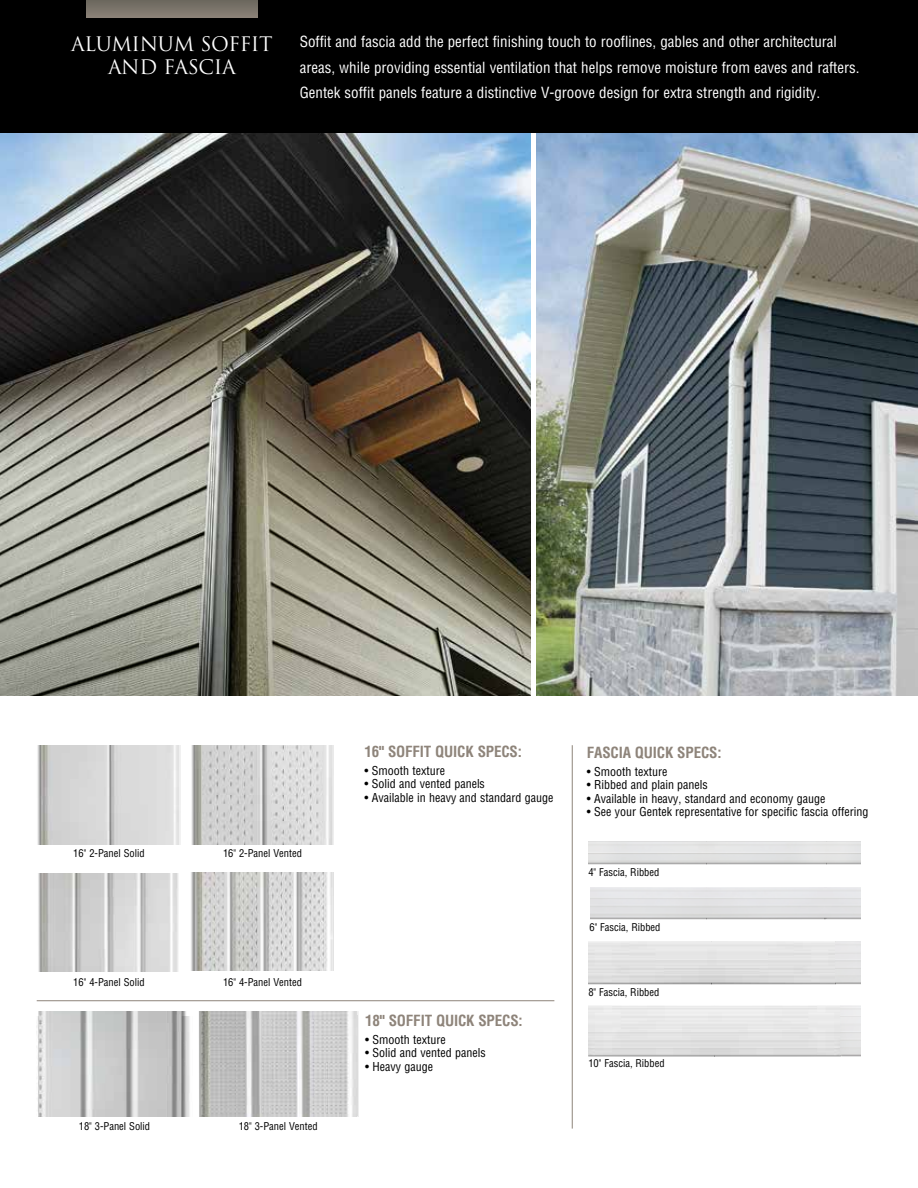
<style>
.page{position:relative;width:918px;height:1188px;background:#fff}
.page>*{position:absolute;margin:0;border:0;box-sizing:border-box;transform-origin:0 0}
.t1{font:19.5px/22.5px "Trajan Pro";letter-spacing:-.02em;color:#fff;text-align:center}
.t2{font:condensed 15px/25.5px "Helvetica LT Std";color:#fff}
.t3{font:700 condensed 15px "Helvetica LT Std";letter-spacing:-.01em;color:#8e847a}
.t4{font:condensed 12px "Helvetica LT Std";color:#000}
.t5{font:condensed 10.5px "Helvetica LT Std";color:#000}
</style>
<div class="page">
<img style="left:0;top:133px;width:531px;height:562px">
<img style="left:38px;top:873px;width:141px;height:99px">
<img style="left:191px;top:872px;width:143px;height:99px">
<img style="left:37px;top:746px;width:144px;height:99px">
<img style="left:191px;top:745px;width:143px;height:99px">
<img style="left:536px;top:133px;width:382px;height:562px">
<hr style="left:37px;top:1000px;width:517px;height:1px;background:#8e847a">
<div style="left:0;top:0;width:918px;height:133px;background:#000"></div>
<div style="left:86px;top:0;width:171px;height:18px;background:linear-gradient(to right,#7c756b,#7c756c)"></div>
<hr style="left:572px;top:745px;width:1px;height:384px;background:#8e847a">
<img style="left:588px;top:942px;width:272px;height:43px">
<img style="left:38px;top:1012px;width:152px;height:104px">
<img style="left:199px;top:1012px;width:160px;height:104px">
<h1 class="t1" style="left:71px;top:33px;width:203px">ALUMINUM SOFFIT<br>AND FASCIA</h1>
<p class="t2" style="left:300px;top:29px;width:561px">Soffit and fascia add the perfect finishing touch to rooflines, gables and other architectural areas, while providing essential ventilation that helps remove moisture from eaves and rafters.<br>Gentek soffit panels feature a distinctive V-groove design for extra strength and rigidity.</p>
<p class="t5" style="left:73px;top:847px;width:73px">16" 2-Panel Solid</p>
<p class="t5" style="left:223px;top:847px;width:80px">16" 2-Panel Vented</p>
<p class="t5" style="left:73px;top:975px;width:73px">16" 4-Panel Solid</p>
<p class="t5" style="left:223px;top:975px;width:80px">16" 4-Panel Vented</p>
<p class="t5" style="left:79px;top:1119px;width:73px">18" 3-Panel Solid</p>
<p class="t5" style="left:239px;top:1119px;width:80px">18" 3-Panel Vented</p>
<p class="t3" style="left:364px;top:742px;width:159px">16" SOFFIT QUICK SPECS:</p>
<p class="t4" style="left:364px;top:763px;width:82px">• Smooth texture</p>
<p class="t4" style="left:364px;top:776px;width:122px">• Solid and vented panels</p>
<p class="t4" style="left:364px;top:790px;width:191px">• Available in heavy and standard gauge</p>
<p class="t3" style="left:365px;top:1011px;width:159px">18" SOFFIT QUICK SPECS:</p>
<p class="t4" style="left:365px;top:1032px;width:82px">• Smooth texture</p>
<p class="t4" style="left:365px;top:1046px;width:122px">• Solid and vented panels</p>
<p class="t4" style="left:365px;top:1059px;width:69px">• Heavy gauge</p>
<p class="t3" style="left:587px;top:743px;width:136px">FASCIA QUICK SPECS:</p>
<p class="t4" style="left:587px;top:764px;width:82px">• Smooth texture</p>
<p class="t4" style="left:587px;top:777px;width:123px">• Ribbed and plain panels</p>
<p class="t4" style="left:587px;top:791px;width:240px">• Available in heavy, standard and economy gauge</p>
<p class="t4" style="left:587px;top:804px;width:283px">• See your Gentek representative for specific fascia offering</p>
<p class="t5" style="left:588px;top:865px;width:73px">4" Fascia, Ribbed</p>
<p class="t5" style="left:589px;top:921px;width:73px">6" Fascia, Ribbed</p>
<p class="t5" style="left:588px;top:985px;width:73px">8" Fascia, Ribbed</p>
<p class="t5" style="left:588px;top:1057px;width:78px">10" Fascia, Ribbed</p>
</div>
